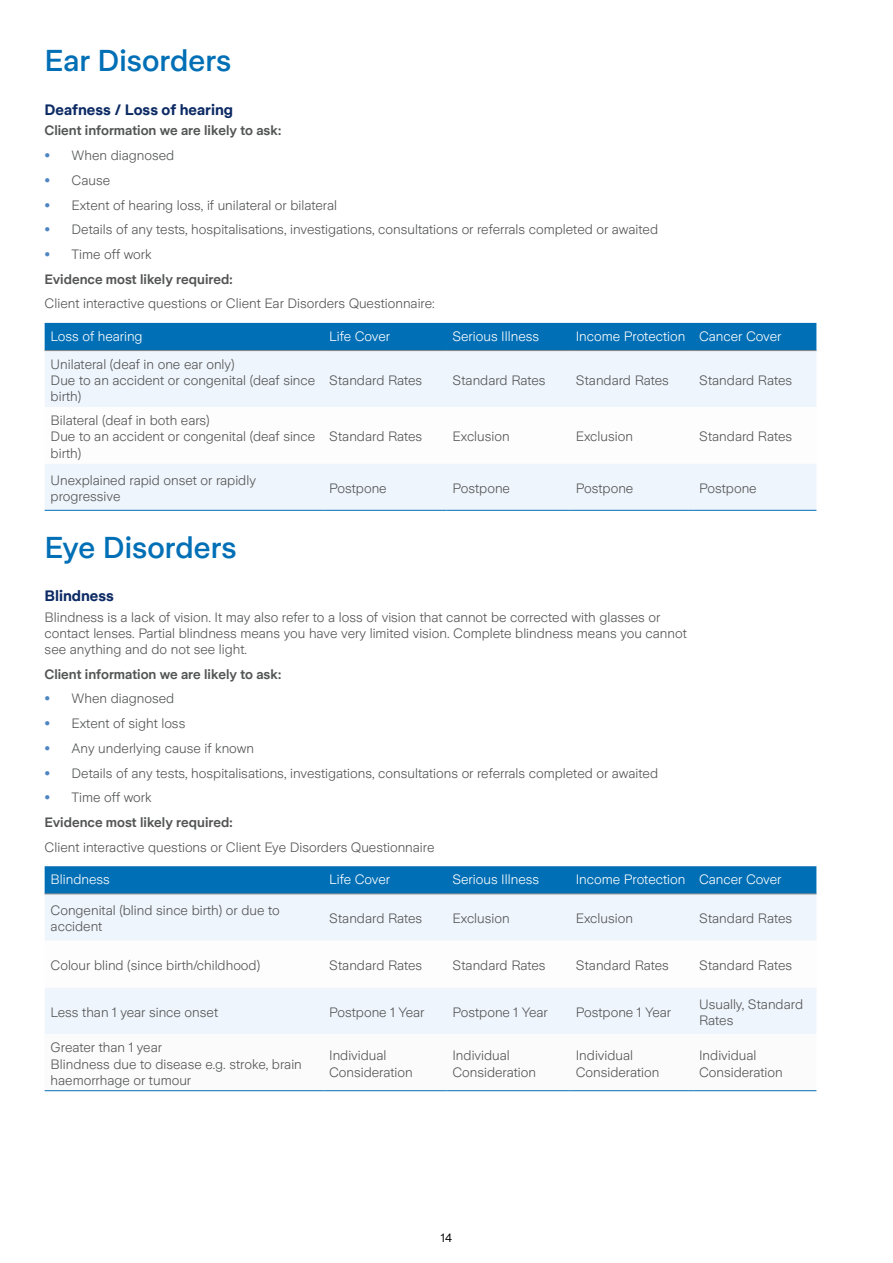
<style>
.page{position:relative;width:893px;height:1263px;background:#fff}
.page>*{position:absolute;margin:0;border:0;box-sizing:border-box;transform-origin:0 0}
.t1{font:500 30px "Zurich Sans";color:#006fb6}
.t2{font:700 15px "Zurich Sans";color:#0c2a64}
.t3{font:300 13.5px/16.2px "Zurich Sans";color:#535454}
.t4{font:600 13.5px/24.8px "Zurich Sans";color:#535454}
.t5{font:300 13.5px "Zurich Sans";color:#fff}
.t6{font:12px "Zurich Sans";color:#000}
.s1{font-weight:700;color:#4e86c4}
.s2{font-weight:300}
</style>
<div class="page">
<div style="left:45px;top:323px;width:771px;height:27px;background:#006fb6"></div>
<div style="left:45px;top:351px;width:771px;height:159px;background:#eff5fc"></div>
<svg style="left:45px;top:407px;width:771px;height:56px"></svg>
<hr style="left:45px;top:350px;width:278px;height:1px;background:#818383">
<hr style="left:323px;top:350px;width:123px;height:1px;background:#818383">
<hr style="left:446px;top:350px;width:124px;height:1px;background:#818383">
<hr style="left:570px;top:350px;width:123px;height:1px;background:#818383">
<hr style="left:693px;top:350px;width:123px;height:1px;background:#818383">
<hr style="left:45px;top:510px;width:278px;height:1px;background:#006fb6">
<hr style="left:323px;top:510px;width:123px;height:1px;background:#006fb6">
<hr style="left:446px;top:510px;width:124px;height:1px;background:#006fb6">
<hr style="left:570px;top:510px;width:123px;height:1px;background:#006fb6">
<hr style="left:693px;top:510px;width:123px;height:1px;background:#006fb6">
<svg style="left:45px;top:866px;width:771px;height:28px;background:#0570b5"></svg>
<div style="left:45px;top:895px;width:771px;height:139px;background:#eff5fc"></div>
<svg style="left:45px;top:941px;width:771px;height:46px"></svg>
<hr style="left:45px;top:894px;width:278px;height:1px;background:#818383">
<hr style="left:323px;top:894px;width:123px;height:1px;background:#818383">
<hr style="left:446px;top:894px;width:124px;height:1px;background:#818383">
<hr style="left:570px;top:894px;width:123px;height:1px;background:#818383">
<hr style="left:693px;top:894px;width:123px;height:1px;background:#818383">
<hr style="left:45px;top:1090px;width:278px;height:1px;background:#006fb6">
<hr style="left:323px;top:1090px;width:123px;height:1px;background:#006fb6">
<hr style="left:446px;top:1090px;width:124px;height:1px;background:#006fb6">
<hr style="left:570px;top:1090px;width:123px;height:1px;background:#006fb6">
<hr style="left:693px;top:1090px;width:123px;height:1px;background:#006fb6">
<h1 class="t1" style="left:45px;top:45px;width:188px">Ear Disorders</h1>
<p class="t2" style="left:45px;top:102px;width:190px">Deafness / Loss of hearing</p>
<p class="t4" style="left:45px;top:119px;width:238px">Client information we are likely to ask:</p>
<p class="t3" style="left:45px;top:148px;width:131px"><span class="s1">•</span> When diagnosed</p>
<p class="t3" style="left:45px;top:172px;width:67px"><span class="s1">•</span> Cause</p>
<p class="t3" style="left:45px;top:197px;width:294px"><span class="s1">•</span> Extent of hearing loss, if unilateral or bilateral</p>
<p class="t3" style="left:45px;top:222px;width:615px"><span class="s1">•</span> Details of any tests, hospitalisations, investigations, consultations or referrals completed or awaited</p>
<p class="t4" style="left:45px;top:242px;width:189px"><span class="s1">•</span> <span class="s2">Time off work<br></span>Evidence most likely required:</p>
<p class="t3" style="left:45px;top:296px;width:392px">Client interactive questions or Client Ear Disorders Questionnaire:</p>
<p class="t5" style="left:51px;top:329px;width:94px">Loss of hearing</p>
<p class="t5" style="left:329px;top:329px;width:62px">Life Cover</p>
<p class="t5" style="left:452px;top:329px;width:88px">Serious Illness</p>
<p class="t5" style="left:576px;top:329px;width:207px">Income Protection Cancer Cover</p>
<p class="t3" style="left:51px;top:356px;width:266px">Unilateral (deaf in one ear only)<br>Due to an accident or congenital (deaf since birth)</p>
<p class="t3" style="left:329px;top:372px;width:95px">Standard Rates</p>
<p class="t3" style="left:452px;top:372px;width:95px">Standard Rates</p>
<p class="t3" style="left:576px;top:372px;width:95px">Standard Rates</p>
<p class="t3" style="left:699px;top:372px;width:95px">Standard Rates</p>
<p class="t3" style="left:51px;top:413px;width:266px">Bilateral (deaf in both ears)<br>Due to an accident or congenital (deaf since birth)</p>
<p class="t3" style="left:329px;top:429px;width:95px">Standard Rates</p>
<p class="t3" style="left:452px;top:429px;width:59px">Exclusion</p>
<p class="t3" style="left:576px;top:429px;width:59px">Exclusion</p>
<p class="t3" style="left:699px;top:429px;width:95px">Standard Rates</p>
<p class="t3" style="left:51px;top:472px;width:207px">Unexplained rapid onset or rapidly progressive</p>
<p class="t3" style="left:329px;top:480px;width:59px">Postpone</p>
<p class="t3" style="left:452px;top:480px;width:59px">Postpone</p>
<p class="t3" style="left:576px;top:480px;width:59px">Postpone</p>
<p class="t3" style="left:699px;top:480px;width:59px">Postpone</p>
<h1 class="t1" style="left:45px;top:531px;width:193px">Eye Disorders</h1>
<p class="t2" style="left:45px;top:588px;width:71px">Blindness</p>
<p class="t3" style="left:45px;top:609px;width:644px">Blindness is a lack of vision. It may also refer to a loss of vision that cannot be corrected with glasses or contact lenses. Partial blindness means you have very limited vision. Complete blindness means you cannot see anything and do not see light.</p>
<p class="t4" style="left:45px;top:662px;width:238px">Client information we are likely to ask:</p>
<p class="t3" style="left:45px;top:691px;width:131px"><span class="s1">•</span> When diagnosed</p>
<p class="t3" style="left:45px;top:716px;width:142px"><span class="s1">•</span> Extent of sight loss</p>
<p class="t3" style="left:45px;top:740px;width:211px"><span class="s1">•</span> Any underlying cause if known</p>
<p class="t3" style="left:45px;top:765px;width:615px"><span class="s1">•</span> Details of any tests, hospitalisations, investigations, consultations or referrals completed or awaited</p>
<p class="t4" style="left:45px;top:786px;width:189px"><span class="s1">•</span> <span class="s2">Time off work<br></span>Evidence most likely required:</p>
<p class="t3" style="left:45px;top:839px;width:391px">Client interactive questions or Client Eye Disorders Questionnaire</p>
<p class="t5" style="left:51px;top:872px;width:61px">Blindness</p>
<p class="t5" style="left:329px;top:872px;width:62px">Life Cover</p>
<p class="t5" style="left:452px;top:872px;width:88px">Serious Illness</p>
<p class="t5" style="left:576px;top:872px;width:207px">Income Protection Cancer Cover</p>
<p class="t3" style="left:51px;top:903px;width:231px">Congenital (blind since birth) or due to accident</p>
<p class="t3" style="left:329px;top:911px;width:95px">Standard Rates</p>
<p class="t3" style="left:452px;top:911px;width:59px">Exclusion</p>
<p class="t3" style="left:576px;top:911px;width:59px">Exclusion</p>
<p class="t3" style="left:699px;top:911px;width:95px">Standard Rates</p>
<p class="t3" style="left:51px;top:957px;width:211px">Colour blind (since birth/childhood)</p>
<p class="t3" style="left:329px;top:957px;width:95px">Standard Rates</p>
<p class="t3" style="left:452px;top:957px;width:95px">Standard Rates</p>
<p class="t3" style="left:576px;top:957px;width:95px">Standard Rates</p>
<p class="t3" style="left:699px;top:957px;width:95px">Standard Rates</p>
<p class="t3" style="left:51px;top:1004px;width:169px">Less than 1 year since onset</p>
<p class="t3" style="left:329px;top:1004px;width:97px">Postpone 1 Year</p>
<p class="t3" style="left:452px;top:1004px;width:97px">Postpone 1 Year</p>
<p class="t3" style="left:576px;top:1004px;width:97px">Postpone 1 Year</p>
<p class="t3" style="left:699px;top:996px;width:105px">Usually, Standard<br>Rates</p>
<p class="t3" style="left:51px;top:1040px;width:253px">Greater than 1 year<br>Blindness due to disease e.g. stroke, brain haemorrhage or tumour</p>
<p class="t3" style="left:329px;top:1048px;width:85px">Individual<br>Consideration</p>
<p class="t3" style="left:452px;top:1048px;width:85px">Individual<br>Consideration</p>
<p class="t3" style="left:576px;top:1048px;width:85px">Individual<br>Consideration</p>
<p class="t3" style="left:699px;top:1048px;width:85px">Individual<br>Consideration</p>
<p class="t6" style="left:441px;top:1231px;width:13px">14</p>
</div>
